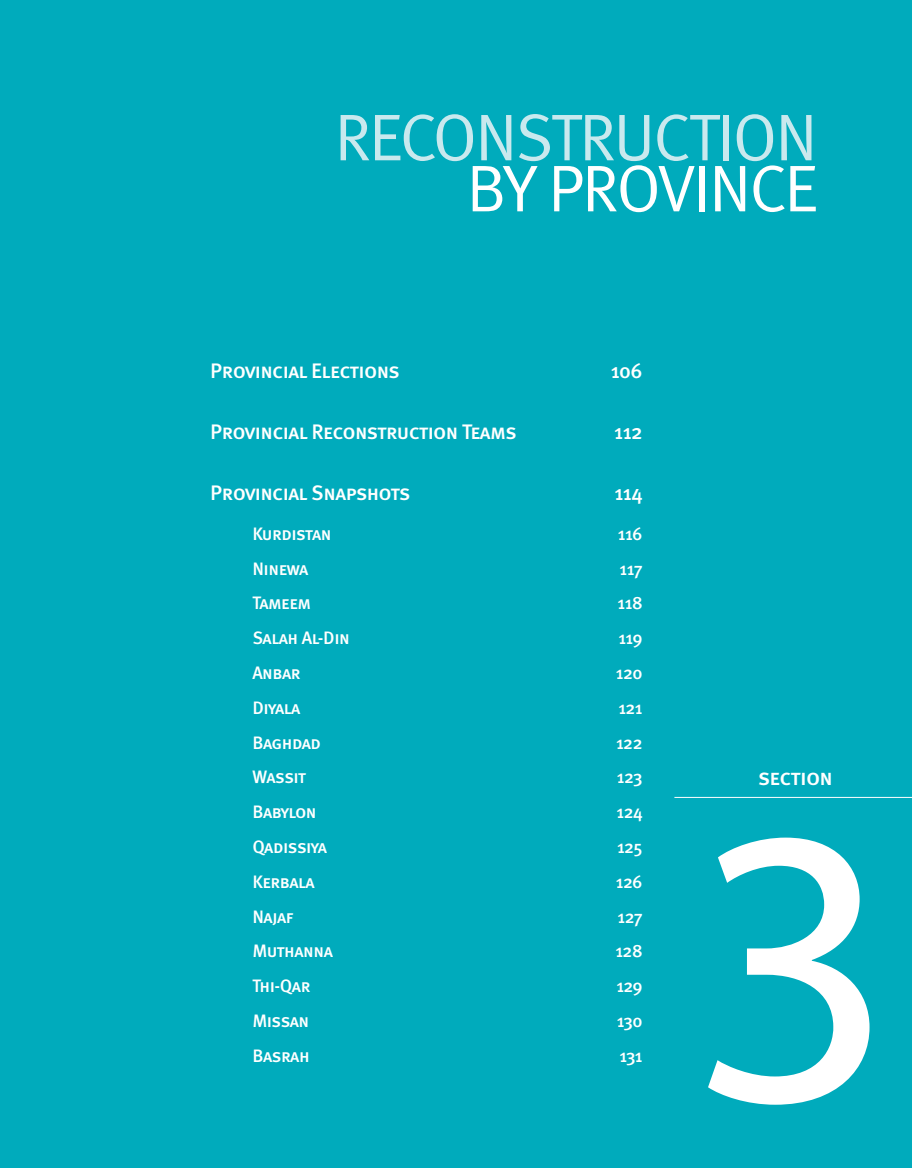
<style>
.page{position:relative;width:912px;height:1168px;background:#fff}
.page>*{position:absolute;margin:0;border:0;box-sizing:border-box;transform-origin:0 0}
.t1{font:397.5px "Myriad Pro";color:#fff}
.t2{font:66px "Meta Normal";letter-spacing:-.025em;color:#c9e9ee}
.t3{font:66px "Meta Normal";letter-spacing:-.025em;color:#fff}
.t4{font:22.5px "Meta Medium Caps";letter-spacing:-.03em;color:#fff}
.t5{font:21px "Meta Medium Caps";letter-spacing:-.025em;color:#fff}
.t6{font:18px "Meta Medium Caps";letter-spacing:-.03em;color:#fff}
</style>
<div class="page">
<div style="left:0;top:0;width:911px;height:1168px;background:#00abbc"></div>
<hr style="left:674px;top:797px;width:237px;height:1px;background:#fff">
<h2 class="t2" style="left:334px;top:113px;width:484px">RECONSTRUCTION</h2>
<h2 class="t3" style="left:466px;top:164px;width:353px">BY PROVINCE</h2>
<p class="t5" style="left:210px;top:358px;width:191px">Provincial Elections</p>
<p class="t5" style="left:610px;top:358px;width:33px">106</p>
<p class="t5" style="left:210px;top:419px;width:308px">Provincial Reconstruction Teams</p>
<p class="t5" style="left:614px;top:419px;width:30px">112</p>
<p class="t5" style="left:210px;top:480px;width:202px">Provincial Snapshots</p>
<p class="t5" style="left:614px;top:480px;width:30px">114</p>
<p class="t6" style="left:252px;top:523px;width:81px">Kurdistan</p>
<p class="t6" style="left:617px;top:523px;width:26px">116</p>
<p class="t6" style="left:252px;top:558px;width:58px">Ninewa</p>
<p class="t6" style="left:619px;top:558px;width:25px">117</p>
<p class="t6" style="left:252px;top:593px;width:60px">Tameem</p>
<p class="t6" style="left:617px;top:593px;width:27px">118</p>
<p class="t6" style="left:252px;top:627px;width:99px">Salah Al-Din</p>
<p class="t6" style="left:618px;top:627px;width:26px">119</p>
<p class="t6" style="left:252px;top:662px;width:50px">Anbar</p>
<p class="t6" style="left:615px;top:662px;width:28px">120</p>
<p class="t6" style="left:252px;top:697px;width:50px">Diyala</p>
<p class="t6" style="left:618px;top:697px;width:26px">121</p>
<p class="t6" style="left:252px;top:732px;width:70px">Baghdad</p>
<p class="t6" style="left:616px;top:732px;width:28px">122</p>
<p class="t6" style="left:252px;top:767px;width:55px">Wassit</p>
<p class="t6" style="left:616px;top:767px;width:27px">123</p>
<p class="t6" style="left:252px;top:801px;width:66px">Babylon</p>
<p class="t6" style="left:616px;top:801px;width:28px">124</p>
<p class="t6" style="left:252px;top:836px;width:76px">Qadissiya</p>
<p class="t6" style="left:617px;top:836px;width:27px">125</p>
<p class="t6" style="left:252px;top:871px;width:64px">Kerbala</p>
<p class="t6" style="left:615px;top:871px;width:28px">126</p>
<p class="t6" style="left:252px;top:906px;width:43px">Najaf</p>
<p class="t6" style="left:617px;top:906px;width:27px">127</p>
<p class="t6" style="left:252px;top:940px;width:82px">Muthanna</p>
<p class="t6" style="left:615px;top:940px;width:29px">128</p>
<p class="t6" style="left:252px;top:975px;width:59px">Thi-Qar</p>
<p class="t6" style="left:616px;top:975px;width:28px">129</p>
<p class="t6" style="left:252px;top:1010px;width:58px">Missan</p>
<p class="t6" style="left:616px;top:1010px;width:27px">130</p>
<p class="t6" style="left:252px;top:1045px;width:59px">Basrah</p>
<p class="t6" style="left:619px;top:1045px;width:25px">131</p>
<p class="t4" style="left:758px;top:764px;width:76px">section</p>
<h1 class="t1" style="left:691px;top:816px;width:205px">3</h1>
</div>
